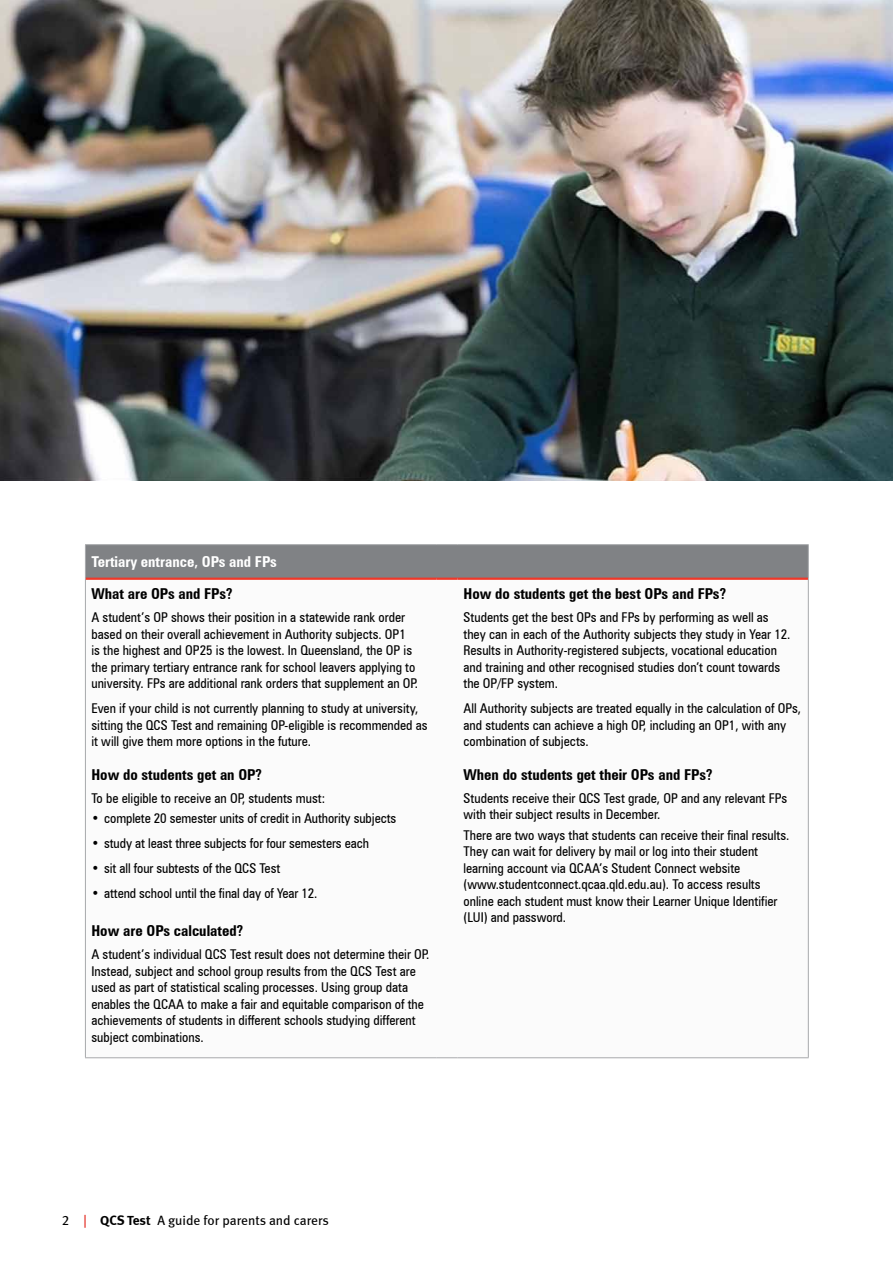
<style>
.page{position:relative;width:893px;height:1263px;background:#fff}
.page>*{position:absolute;margin:0;border:0;box-sizing:border-box;transform-origin:0 0}
.t1{font:700 condensed 15px "Zurich BT";color:#000}
.t2{font:700 condensed 15px "Zurich BT";color:#fff}
.t3{font:condensed 13.5px/16.5px "Zurich BT";color:#000}
.t4{font:13.5px "Meta Book LF";color:#000}
.s1{color:#e2231a}
.s2{font-family:"Meta Bold LF"}
</style>
<div class="page">
<div style="left:85px;top:544px;width:723px;height:35px;background:#808285"></div>
<hr style="left:457px;top:544px;width:352px;height:1px;background:#a7a9ac">
<hr style="left:808px;top:545px;width:1px;height:34px;background:#a7a9ac">
<hr style="left:85px;top:579px;width:1px;height:478px;background:#a7a9ac">
<hr style="left:808px;top:579px;width:1px;height:478px;background:#a7a9ac">
<hr style="left:85px;top:1057px;width:351px;height:1px;background:#a7a9ac">
<svg style="left:436px;top:1057px;width:21px;height:1px"></svg>
<hr style="left:457px;top:1057px;width:352px;height:1px;background:#a7a9ac">
<hr style="left:86px;top:578px;width:350px;height:2px;background:#ef3829">
<hr style="left:436px;top:578px;width:21px;height:2px;background:#ef3829">
<hr style="left:457px;top:578px;width:351px;height:2px;background:#ef3829">
<img style="left:0;top:0;width:893px;height:480px">
<p class="t2" style="left:91px;top:552px;width:187px">Tertiary entrance, OPs and FPs</p>
<p class="t1" style="left:91px;top:585px;width:142px">What are OPs and FPs?</p>
<p class="t3" style="left:91px;top:609px;width:328px">A student’s OP shows their position in a statewide rank order based on their overall achievement in Authority subjects. OP1<br>is the highest and OP25 is the lowest. In Queensland, the OP is the primary tertiary entrance rank for school leavers applying to university. FPs are additional rank orders that supplement an OP.</p>
<p class="t3" style="left:91px;top:700px;width:338px">Even if your child is not currently planning to study at university, sitting the QCS Test and remaining OP-eligible is recommended as it will give them more options in the future.</p>
<p class="t1" style="left:91px;top:765px;width:172px">How do students get an OP?</p>
<p class="t3" style="left:91px;top:789px;width:235px">To be eligible to receive an OP, students must:</p>
<p class="t3" style="left:91px;top:810px;width:306px">• complete 20 semester units of credit in Authority subjects</p>
<p class="t3" style="left:91px;top:835px;width:279px">• study at least three subjects for four semesters each</p>
<p class="t3" style="left:91px;top:860px;width:190px">• sit all four subtests of the QCS Test</p>
<p class="t3" style="left:91px;top:885px;width:228px">• attend school until the final day of Year 12.</p>
<p class="t1" style="left:91px;top:922px;width:153px">How are OPs calculated?</p>
<p class="t3" style="left:91px;top:946px;width:340px">A student’s individual QCS Test result does not determine their OP.<br>Instead, subject and school group results from the QCS Test are used as part of statistical scaling processes. Using group data enables the QCAA to make a fair and equitable comparison of the achievements of students in different schools studying different subject combinations.</p>
<p class="t1" style="left:463px;top:585px;width:264px">How do students get the best OPs and FPs?</p>
<p class="t3" style="left:463px;top:609px;width:328px">Students get the best OPs and FPs by performing as well as they can in each of the Authority subjects they study in Year 12.<br>Results in Authority-registered subjects, vocational education and training and other recognised studies don’t count towards the OP/FP system.</p>
<p class="t3" style="left:463px;top:700px;width:339px">All Authority subjects are treated equally in the calculation of OPs, and students can achieve a high OP, including an OP1, with any combination of subjects.</p>
<p class="t1" style="left:463px;top:765px;width:250px">When do students get their OPs and FPs?</p>
<p class="t3" style="left:463px;top:789px;width:325px">Students receive their QCS Test grade, OP and any relevant FPs with their subject results in December.</p>
<p class="t3" style="left:463px;top:827px;width:327px">There are two ways that students can receive their final results.<br>They can wait for delivery by mail or log into their student learning account via QCAA’s Student Connect website (www.studentconnect.qcaa.qld.edu.au). To access results online each student must know their Learner Unique Identifier (LUI) and password.</p>
<p class="t4" style="left:62px;top:1212px;width:269px">2 <span class="s1">|</span> <span class="s2">QCS Test</span> A guide for parents and carers</p>
</div>
